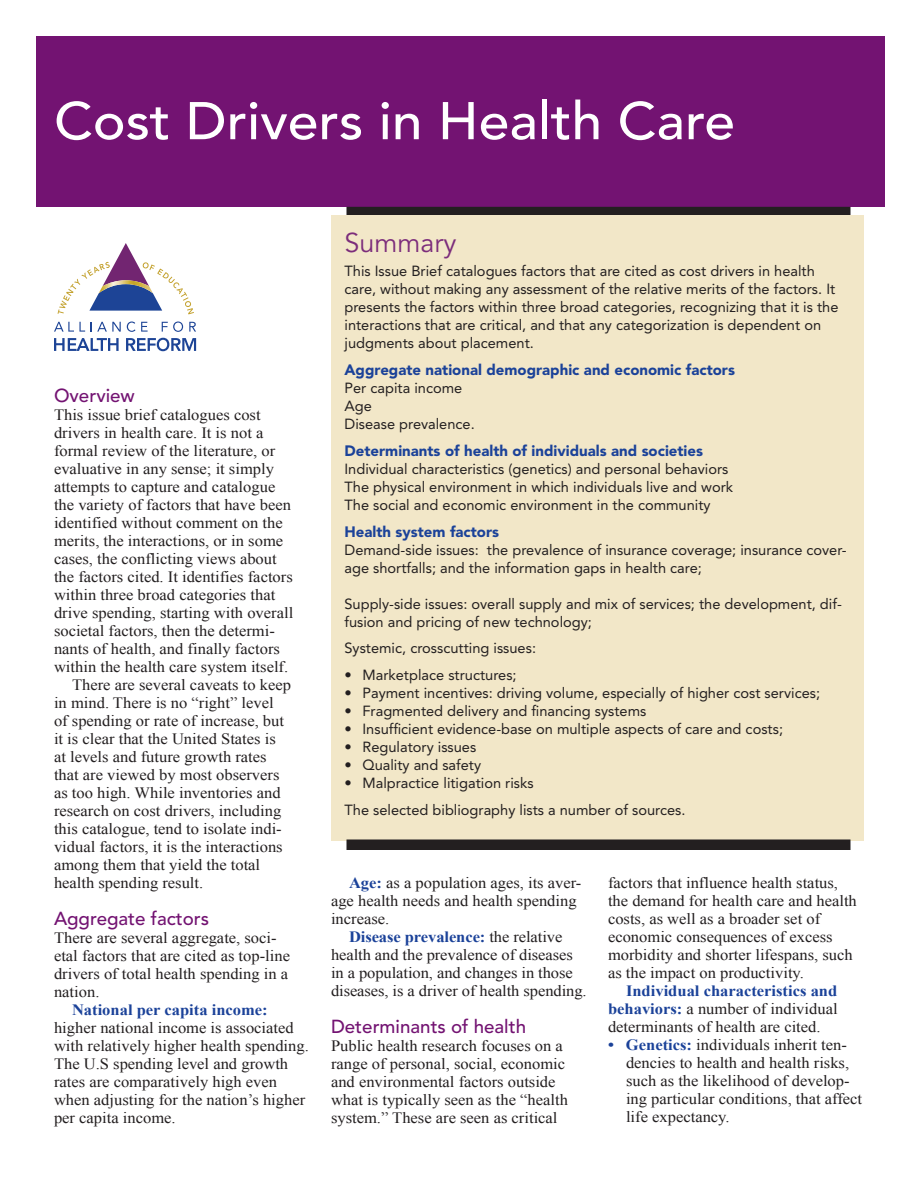
<style>
.page{position:relative;width:918px;height:1188px;background:#fff}
.page>*{position:absolute;margin:0;border:0;box-sizing:border-box;transform-origin:0 0}
.title-big{font:500 52.5px "Avenir";color:#fff;scale:1.05 1}
.fast_facts_sub{font:27px "Avenir";color:#7c2d7b}
.sub_1{font:500 18.75px "Avenir";color:#731372}
.body_first{font:15.75px/18px "Times New Roman";color:#231f20;scale:1.05 1}
.body_text{font:15.75px/18px "Times New Roman";color:#231f20;scale:1.05 1}
.bullet_text{font:15.75px/18px "Times New Roman";color:#231f20;scale:1.05 1}
.fast_facts_sub_2{font:900 15px "Avenir";color:#1b4299}
.fast_facts_text_no_i{font:14.7px/18px "Avenir";color:#231f20}
.fast_facts_text{font:14.7px "Avenir";color:#231f20}
.s1{font-weight:700;color:#1b4299}
</style>
<div class="page">
<div style="left:36px;top:36px;width:849px;height:171px;background:#731372"></div>
<svg style="left:58px;top:243px;width:136px;height:71px"></svg>
<svg style="left:54px;top:322px;width:31px;height:10px"></svg>
<svg style="left:91px;top:322px;width:30px;height:10px"></svg>
<svg style="left:127px;top:322px;width:21px;height:10px"></svg>
<svg style="left:162px;top:322px;width:21px;height:10px"></svg>
<svg style="left:189px;top:322px;width:7px;height:10px"></svg>
<svg style="left:54px;top:338px;width:65px;height:13px"></svg>
<svg style="left:126px;top:338px;width:70px;height:13px"></svg>
<div style="left:346px;top:207px;width:504px;height:10px;background:#231f20"></div>
<div style="left:331px;top:215px;width:533px;height:626px;background:#f2e7c8"></div>
<div style="left:346px;top:839px;width:504px;height:11px;background:#231f20"></div>
<p class="title-big" style="left:54px;top:91px;width:650px">Cost Drivers in Health Care</p>
<p class="sub_1" style="left:54px;top:384px;width:82px">Overview</p>
<p class="body_first" style="left:54px;top:405px;width:229px">This issue brief catalogues cost drivers in health care. It is not a formal review of the literature, or evaluative in any sense; it simply attempts to capture and catalogue the variety of factors that have been identified without comment on the merits, the interactions, or in some cases, the conflicting views about the factors cited. It identifies factors within three broad categories that drive spending, starting with overall societal factors, then the determi&shy;nants of health, and finally factors within the health care system itself.</p>
<p class="body_text" style="left:54px;top:675px;width:227px;text-indent:18px">There are several caveats to keep in mind. There is no “right” level of spending or rate of increase, but it is clear that the United States is at levels and future growth rates that are viewed by most observers as too high. While inventories and research on cost drivers, including this catalogue, tend to isolate indi&shy;vidual factors, it is the interactions among them that yield the total health spending result.</p>
<p class="sub_1" style="left:54px;top:908px;width:157px">Aggregate factors</p>
<p class="body_first" style="left:54px;top:929px;width:226px">There are several aggregate, soci&shy;etal factors that are cited as top-line drivers of total health spending in a nation.</p>
<p class="body_text" style="left:54px;top:1001px;width:244px;text-indent:18px"><span class="s1">National per capita income: </span>higher national income is associated with relatively higher health spending.<br>The U.S spending level and growth rates are comparatively high even when adjusting for the nation’s higher per capita income.</p>
<p class="fast_facts_sub" style="left:345px;top:227px;width:114px">Summary</p>
<p class="fast_facts_text_no_i" style="left:345px;top:262px;width:496px">This Issue Brief catalogues factors that are cited as cost drivers in health care, without making any assessment of the relative merits of the factors. It presents the factors within three broad categories, recognizing that it is the interactions that are critical, and that any categorization is dependent on judgments about placement.</p>
<p class="fast_facts_sub_2" style="left:345px;top:361px;width:392px">Aggregate national demographic and economic factors</p>
<p class="fast_facts_text_no_i" style="left:345px;top:379px;width:132px">Per capita income<br>Age<br>Disease prevalence.</p>
<p class="fast_facts_sub_2" style="left:345px;top:442px;width:360px">Determinants of health of individuals and societies</p>
<p class="fast_facts_text_no_i" style="left:345px;top:460px;width:390px">Individual characteristics (genetics) and personal behaviors<br>The physical environment in which individuals live and work<br>The social and economic environment in the community</p>
<p class="fast_facts_sub_2" style="left:345px;top:523px;width:156px">Health system factors</p>
<p class="fast_facts_text_no_i" style="left:345px;top:541px;width:504px">Demand-side issues: the prevalence of insurance coverage; insurance cover&shy;age shortfalls; and the information gaps in health care;</p>
<p class="fast_facts_text_no_i" style="left:345px;top:595px;width:499px">Supply-side issues: overall supply and mix of services; the development, dif&shy;fusion and pricing of new technology;</p>
<p class="fast_facts_text_no_i" style="left:345px;top:638px;width:193px">Systemic, crosscutting issues:</p>
<p class="fast_facts_text" style="left:345px;top:666px;width:174px">• Marketplace structures;</p>
<p class="fast_facts_text" style="left:345px;top:684px;width:477px">• Payment incentives: driving volume, especially of higher cost services;</p>
<p class="fast_facts_text" style="left:345px;top:702px;width:303px">• Fragmented delivery and financing systems</p>
<p class="fast_facts_text" style="left:345px;top:720px;width:440px">• Insufficient evidence-base on multiple aspects of care and costs;</p>
<p class="fast_facts_text" style="left:345px;top:738px;width:133px">• Regulatory issues</p>
<p class="fast_facts_text" style="left:345px;top:756px;width:138px">• Quality and safety</p>
<p class="fast_facts_text" style="left:345px;top:774px;width:191px">• Malpractice litigation risks</p>
<p class="fast_facts_text" style="left:345px;top:801px;width:343px">The selected bibliography lists a number of sources.</p>
<p class="body_text" style="left:331px;top:873px;width:240px;text-indent:18px"><span class="s1">Age:</span> as a population ages, its aver&shy;age health needs and health spending increase.</p>
<p class="body_text" style="left:331px;top:927px;width:245px;text-indent:18px"><span class="s1">Disease prevalence:</span> the relative health and the prevalence of diseases in a population, and changes in those diseases, is a driver of health spending.</p>
<p class="sub_1" style="left:331px;top:1016px;width:197px">Determinants of health</p>
<p class="body_first" style="left:331px;top:1037px;width:227px">Public health research focuses on a range of personal, social, economic and environmental factors outside what is typically seen as the “health system.” These are seen as critical</p>
<p class="body_first" style="left:608px;top:873px;width:239px">factors that influence health status, the demand for health care and health costs, as well as a broader set of economic consequences of excess morbidity and shorter lifespans, such as the impact on productivity.</p>
<p class="body_text" style="left:608px;top:981px;width:220px;text-align:justify;text-indent:18px"><span class="s1">Individual characteristics and behaviors:</span> a number of individual determinants of health are cited.</p>
<p class="bullet_text" style="left:626px;top:1035px;width:226px;text-indent:-18px"><span class="s1">• Genetics:</span> individuals inherit ten&shy;dencies to health and health risks, such as the likelihood of develop&shy;ing particular conditions, that affect life expectancy.</p>
</div>
